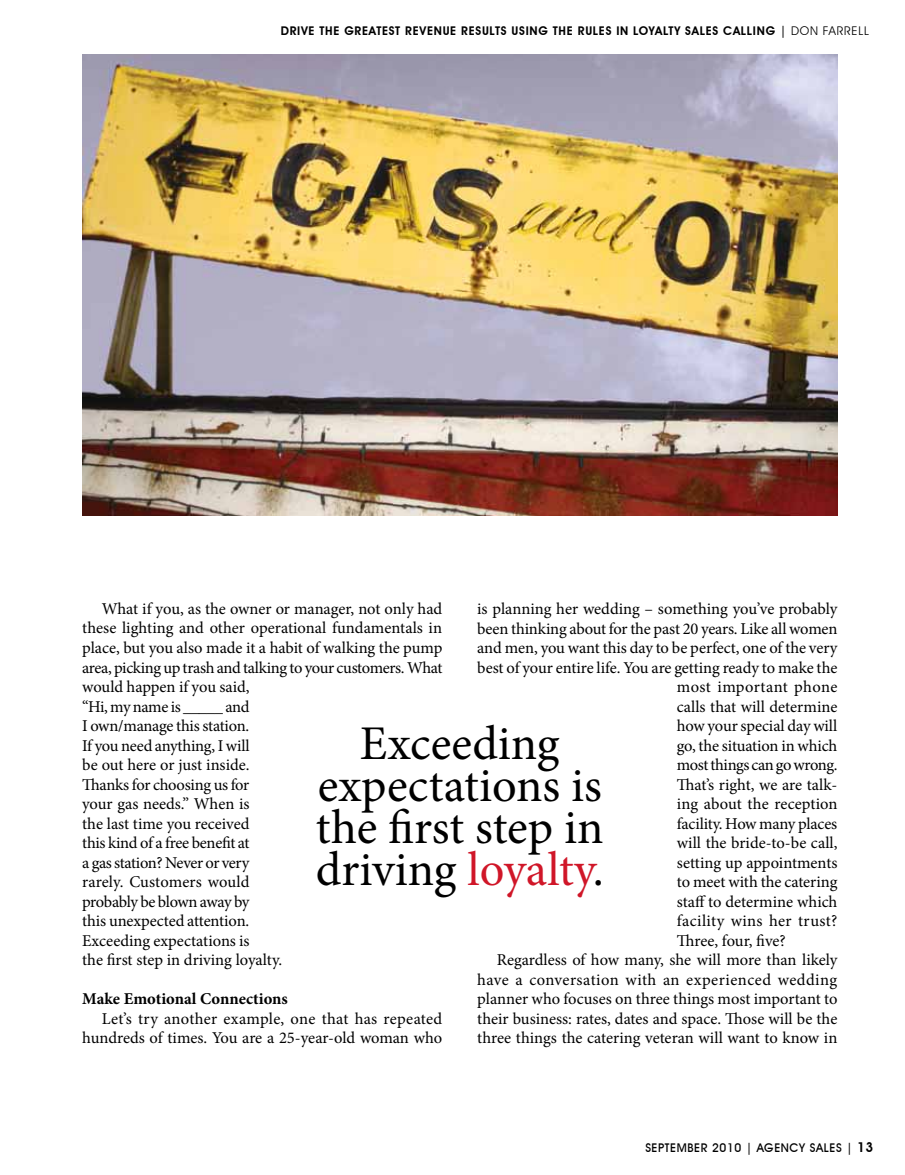
<style>
.page{position:relative;width:905px;height:1175px;background:#fff}
.page>*{position:absolute;margin:0;border:0;box-sizing:border-box;transform-origin:0 0}
.t1{font:48.45px/42.2px "Minion Pro";color:#000;text-align:center}
.t2{font:16.5px/19.5px "Minion Pro";letter-spacing:-.005em;color:#000}
.t3{font:16.5px "Minion Pro";letter-spacing:.03em;color:#000}
.t4{font:700 16.5px "Minion Pro";color:#000}
.t5{font:16.5px "Minion Pro";letter-spacing:-.03em;color:#000}
.t6{font:16.5px "Minion Pro";letter-spacing:.025em;color:#000}
.t7{font:16.5px "Minion Pro";letter-spacing:.02em;color:#000}
.t8{font:600 12px "Avant Garde IT Cby BT";letter-spacing:.06em;color:#000}
.t9{font:500 12px "Avant Garde IT Cby BT";letter-spacing:.05em;color:#000}
.s1{font-weight:500}
.s2{font-weight:400}
.s3{color:#d01628}
.s4{font-weight:600;font-size:13.5px}
</style>
<div class="page">
<img style="left:82px;top:54px;width:755px;height:461px">
<p class="t8" style="left:281px;top:24px;width:589px">DRIVE THE GREATEST REVENUE RESULTS USING THE RULES IN LOYALTY SALES CALLING <span class="s1">|</span> <span class="s2">DON FARRELL</span></p>
<p class="t2" style="left:82px;top:599px;width:362px;text-indent:20px">What if you, as the owner or manager, not only had these lighting and other operational fundamentals in place, but you also made it a habit of walking the pump area, picking up trash and talking to your customers. What would happen if you said,<br>“Hi, my name is _____ and<br>I own/manage this station.<br>If you need anything, I will<br>be out here or just inside.<br>Thanks for choosing us for<br>your gas needs.” When is<br>the last time you received<br>this kind of a free benefit at<br>a gas station? Never or very<br>rarely. Customers would<br>probably be blown away by<br>this unexpected attention.<br>Exceeding expectations is<br>the first step in driving loyalty.</p>
<p class="t4" style="left:82px;top:987px;width:207px">Make Emotional Connections</p>
<p class="t2" style="left:82px;top:1008px;width:361px;text-align:right">Let’s try another example, one that has repeated hundreds of times. You are a 25-year-old woman who</p>
<p class="t2" style="left:477px;top:599px;width:361px">is planning her wedding – something you’ve probably</p>
<p class="t2" style="left:477px;top:618px;width:362px">been thinking about for the past 20 years. Like all women</p>
<p class="t2" style="left:477px;top:638px;width:362px">and men, you want this day to be perfect, one of the very</p>
<p class="t2" style="left:477px;top:657px;width:361px">best of your entire life. You are getting ready to make the</p>
<p class="t7" style="left:676px;top:675px;width:162px">most important phone</p>
<p class="t2" style="left:676px;top:696px;width:162px">calls that will determine</p>
<p class="t2" style="left:676px;top:716px;width:162px">how your special day will</p>
<p class="t2" style="left:676px;top:735px;width:162px">go, the situation in which</p>
<p class="t5" style="left:676px;top:753px;width:162px">most things can go wrong.</p>
<p class="t2" style="left:676px;top:774px;width:162px">That’s right, we are talk-</p>
<p class="t2" style="left:676px;top:794px;width:162px">ing about the reception</p>
<p class="t2" style="left:676px;top:813px;width:162px">facility. How many places</p>
<p class="t2" style="left:676px;top:833px;width:162px">will the bride-to-be call,</p>
<p class="t2" style="left:676px;top:852px;width:162px">setting up appointments</p>
<p class="t2" style="left:676px;top:872px;width:162px">to meet with the catering</p>
<p class="t2" style="left:676px;top:891px;width:162px">staff to determine which</p>
<p class="t6" style="left:676px;top:910px;width:162px">facility wins her trust?</p>
<p class="t2" style="left:676px;top:930px;width:110px">Three, four, five?</p>
<p class="t2" style="left:496px;top:950px;width:342px">Regardless of how many, she will more than likely</p>
<p class="t3" style="left:477px;top:968px;width:361px">have a conversation with an experienced wedding</p>
<p class="t2" style="left:477px;top:989px;width:362px">planner who focuses on three things most important to</p>
<p class="t2" style="left:477px;top:1008px;width:361px">their business: rates, dates and space. Those will be the</p>
<p class="t2" style="left:477px;top:1028px;width:361px">three things the catering veteran will want to know in</p>
<h1 class="t1" style="left:316px;top:722px;width:289px">Exceeding expectations is the first step in driving <span class="s3">loyalty</span>.</h1>
<p class="t9" style="left:645px;top:1140px;width:230px">SEPTEMBER 2010 | AGENCY SALES | <span class="s4">13</span></p>
</div>
